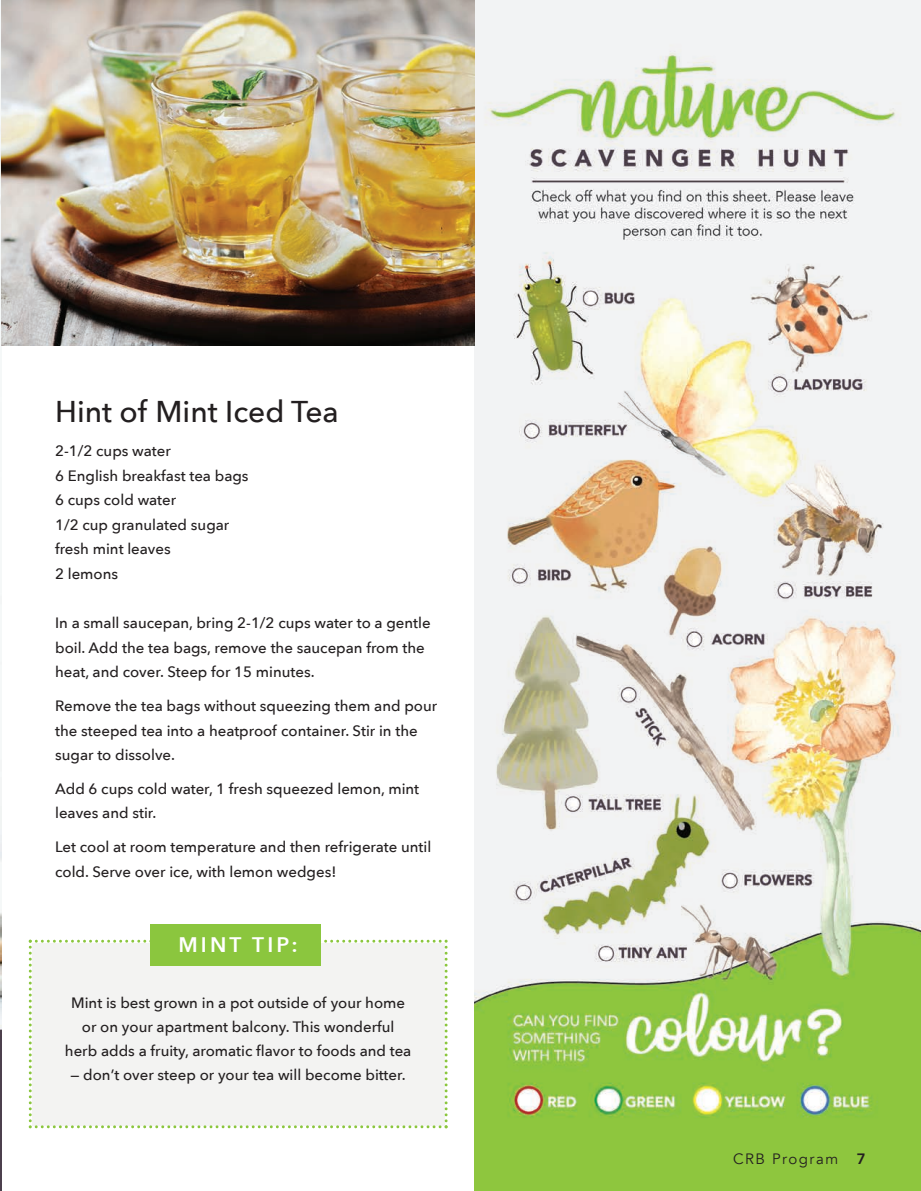
<style>
.page{position:relative;width:921px;height:1191px;background:#fff}
.page>*{position:absolute;margin:0;border:0;box-sizing:border-box;transform-origin:0 0}
.t1{font:500 30px "Avenir Next";color:#231f20}
.t2{font:600 21px "Avenir Next";letter-spacing:.15em;color:#fff}
.t3{font:500 15px/24.6px "Avenir Next";color:#231f20}
.t4{font:15px "Avenir";letter-spacing:.1em;color:#231f20}
.t5{font:800 15px "Avenir";color:#231f20}
</style>
<div class="page">
<div style="left:29px;top:939px;width:418px;height:189px;background:#f3f3f2"></div>
<img style="left:0;top:125px;width:1px;height:1065px">
<img style="left:474px;top:0;width:446px;height:1190px">
<img style="left:1px;top:0;width:473px;height:345px">
<div style="left:150px;top:924px;width:171px;height:41px;background:#8bc63e"></div>
<h1 class="t1" style="left:55px;top:385px;width:285px">Hint of Mint Iced Tea</h1>
<p class="t3" style="left:55px;top:438px;width:195px">2-1/2 cups water<br>6 English breakfast tea bags<br>6 cups cold water<br>1/2 cup granulated sugar fresh mint leaves<br>2 lemons</p>
<p class="t3" style="left:55px;top:610px;width:377px">In a small saucepan, bring 2-1/2 cups water to a gentle boil. Add the tea bags, remove the saucepan from the heat, and cover. Steep for 15 minutes.</p>
<p class="t3" style="left:55px;top:692px;width:383px">Remove the tea bags without squeezing them and pour the steeped tea into a heatproof container. Stir in the sugar to dissolve.</p>
<p class="t3" style="left:55px;top:775px;width:365px">Add 6 cups cold water, 1 fresh squeezed lemon, mint leaves and stir.</p>
<p class="t3" style="left:55px;top:833px;width:377px">Let cool at room temperature and then refrigerate until cold. Serve over ice, with lemon wedges!</p>
<h2 class="t2" style="left:178px;top:926px;width:121px">MINT TIP:</h2>
<p class="t3" style="left:65px;top:989px;width:348px;line-height:24px;text-align:center">Mint is best grown in a pot outside of your home or on your apartment balcony. This wonderful herb adds a fruity, aromatic flavor to foods and tea</p>
<p class="t3" style="left:70px;top:1061px;width:336px">— don’t over steep or your tea will become bitter.</p>
<p class="t4" style="left:732px;top:1149px;width:106px">CRB Program</p>
<p class="t5" style="left:856px;top:1146px;width:10px">7</p>
</div>
